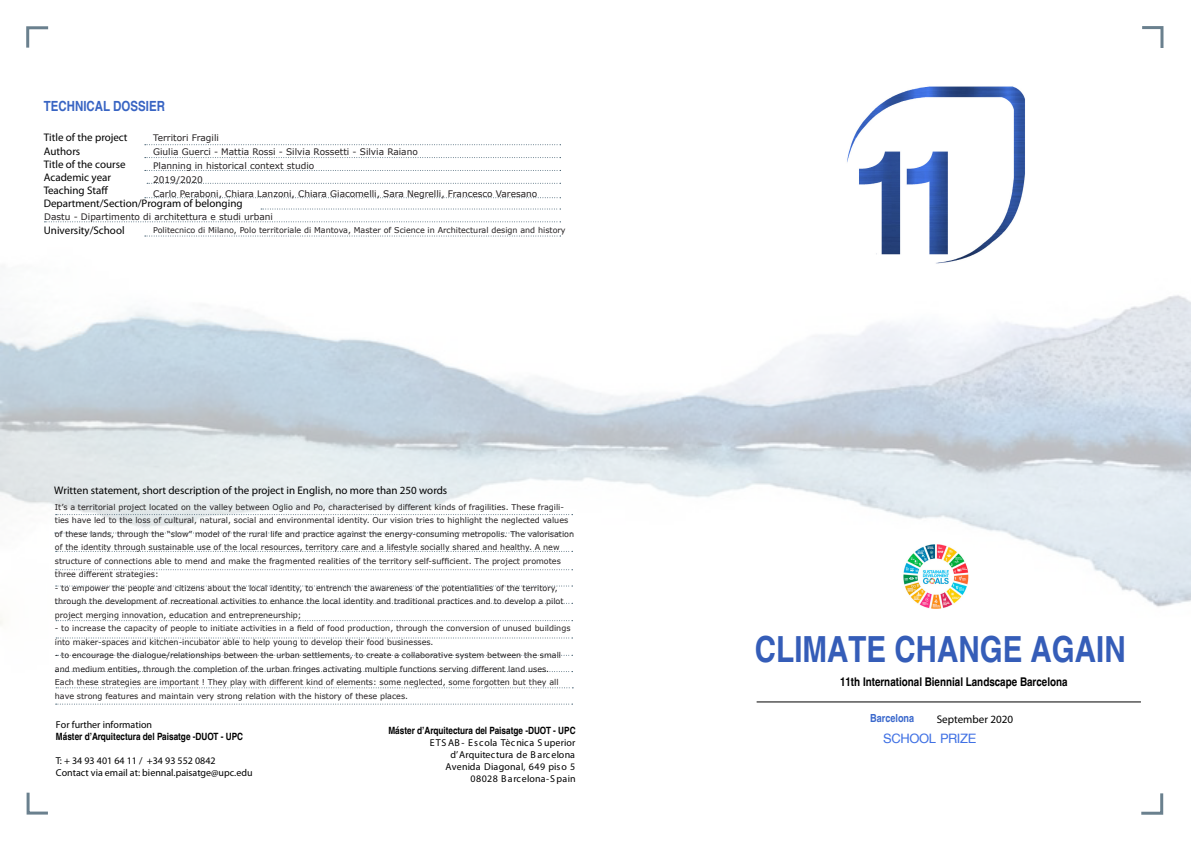
<style>
.page{position:relative;width:1191px;height:842px;background:#fff}
.page>*{position:absolute;margin:0;border:0;box-sizing:border-box;transform-origin:0 0}
.t1{font:700 condensed 36px "Helvetica";color:#355db8}
.t2{font:700 condensed 14px "Helvetica";color:#3864c3}
.t3{font:13px "Helvetica";letter-spacing:-.03em;color:#4071e4}
.t4{font:700 condensed 12px "Helvetica";color:#000}
.t5{font:11.1px "Helvetica Neue";color:#000}
.t6{font:700 condensed 11.1px "Helvetica";color:#3a68cc}
.t7{font:11px/13.2px "Helvetica Neue LT Std";color:#000}
.t8{font:10px/12px "Helvetica Neue LT Std";letter-spacing:.025em;color:#000;text-align:right}
.t9{font:10px/12px "Helvetica Neue LT Std";color:#000}
.t10{font:700 condensed 10px/12px "Helvetica";color:#000}
.t11{font:9px "Verdana";color:#231f20}
.t12{font:8px/13.5px "Verdana";color:#231f20}
.s1{font-family:"Helvetica Neue LT Std";font-weight:400;font-stretch:normal}
.s2{font-family:"Helvetica";font-weight:700;font-stretch:condensed}
</style>
<div class="page">
<img style="left:1px;top:26px;width:1189px;height:789px">
<img style="left:819px;top:62px;width:231px;height:231px">
<hr style="left:756px;top:701px;width:385px;height:1px;background:#000">
<svg style="left:145px;top:144px;width:416px;height:1px"></svg>
<svg style="left:145px;top:157px;width:416px;height:1px"></svg>
<svg style="left:145px;top:170px;width:416px;height:1px"></svg>
<svg style="left:147px;top:183px;width:414px;height:1px"></svg>
<svg style="left:145px;top:197px;width:416px;height:1px"></svg>
<svg style="left:261px;top:209px;width:300px;height:1px"></svg>
<svg style="left:145px;top:236px;width:416px;height:1px"></svg>
<svg style="left:44px;top:221px;width:517px;height:1px"></svg>
<svg style="left:56px;top:586px;width:517px;height:1px"></svg>
<svg style="left:56px;top:603px;width:517px;height:1px"></svg>
<svg style="left:56px;top:620px;width:517px;height:1px"></svg>
<svg style="left:56px;top:638px;width:517px;height:1px"></svg>
<svg style="left:56px;top:655px;width:517px;height:1px"></svg>
<svg style="left:56px;top:671px;width:517px;height:1px"></svg>
<svg style="left:56px;top:704px;width:517px;height:1px"></svg>
<svg style="left:56px;top:687px;width:517px;height:1px"></svg>
<svg style="left:56px;top:569px;width:517px;height:1px"></svg>
<svg style="left:56px;top:551px;width:517px;height:1px"></svg>
<svg style="left:55px;top:533px;width:517px;height:1px"></svg>
<svg style="left:56px;top:514px;width:517px;height:1px"></svg>
<img style="left:900px;top:544px;width:72px;height:65px">
<p class="t2" style="left:44px;top:97px;width:123px">TECHNICAL DOSSIER</p>
<p class="t7" style="left:44px;top:131px;width:200px">Title of the project<br>Authors<br>Title of the course<br>Academic year<br>Teaching Staff<br>Department/Section/Program of belonging</p>
<p class="t7" style="left:44px;top:223px;width:82px">University/School</p>
<p class="t11" style="left:153px;top:132px;width:67px">Territori Fragili</p>
<p class="t11" style="left:153px;top:146px;width:266px">Giulia Guerci - Mattia Rossi - Silvia Rossetti - Silvia Raiano</p>
<p class="t11" style="left:153px;top:160px;width:163px">Planning in historical context studio</p>
<p class="t11" style="left:153px;top:174px;width:51px">2019/2020</p>
<p class="t11" style="left:153px;top:188px;width:386px">Carlo Peraboni, Chiara Lanzoni, Chiara Giacomelli, Sara Negrelli, Francesco Varesano</p>
<p class="t11" style="left:44px;top:211px;width:230px">Dastu - Dipartimento di architettura e studi urbani</p>
<p class="t12" style="left:153px;top:224px;width:414px">Politecnico di Milano, Polo territoriale di Mantova, Master of Science in Architectural design and history</p>
<p class="t7" style="left:54px;top:484px;width:394px">Written statement, short description of the project in English, no more than 250 words</p>
<p class="t12" style="left:55px;top:500px;width:521px">It’s a territorial project located on the valley between Oglio and Po, characterised by different kinds of fragilities. These fragili&shy;ties have led to the loss of cultural, natural, social and environmental identity. Our vision tries to highlight the neglected values of these lands, through the “slow” model of the rural life and practice against the energy-consuming metropolis. The valorisation of the identity through sustainable use of the local resources, territory care and a lifestyle socially shared and healthy. A new structure of connections able to mend and make the fragmented realities of the territory self-sufficient. The project promotes three different strategies:</p>
<p class="t12" style="left:55px;top:581px;width:510px">- to empower the people and citizens about the local identity, to entrench the awareness of the potentialities of the territory, through the development of recreational activities to enhance the local identity and traditional practices and to develop a pilot project merging innovation, education and entrepreneurship;</p>
<p class="t12" style="left:55px;top:621px;width:517px">- to increase the capacity of people to initiate activities in a field of food production, through the conversion of unused buildings into maker-spaces and kitchen-incubator able to help young to develop their food businesses.</p>
<p class="t12" style="left:55px;top:648px;width:508px">- to encourage the dialogue/relationships between the urban settlements, to create a collaborative system between the small and medium entities, through the completion of the urban fringes activating multiple functions serving different land uses.</p>
<p class="t12" style="left:55px;top:675px;width:505px">Each these strategies are important ! They play with different kind of elements: some neglected, some forgotten but they all have strong features and maintain very strong relation with the history of these places.</p>
<p class="t10" style="left:56px;top:718px;width:189px"><span class="s1">For further information<br></span>Máster d’Arquitectura del Paisatge -DUOT - UPC</p>
<p class="t9" style="left:56px;top:754px;width:198px">T: + 34 93 401 64 11 / +34 93 552 0842<br>Contact via email at: biennal.paisatge@upc.edu</p>
<p class="t8" style="left:388px;top:724px;width:189px"><span class="s2">Máster d’Arquitectura del Paisatge -DUOT - UPC<br></span>ETSAB- Escola Tècnica Superior d’Arquitectura de B arcelona<br>Avenida Diagonal, 649 piso 5<br>08028 Barcelona-S pain</p>
<p class="t1" style="left:755px;top:628px;width:372px">CLIMATE CHANGE AGAIN</p>
<p class="t4" style="left:840px;top:674px;width:229px">11th International Biennial Landscape Barcelona</p>
<p class="t5" style="left:936px;top:713px;width:78px">September 2020</p>
<p class="t3" style="left:883px;top:730px;width:95px">SCHOOL PRIZE</p>
<p class="t6" style="left:870px;top:712px;width:45px">Barcelona</p>
</div>
